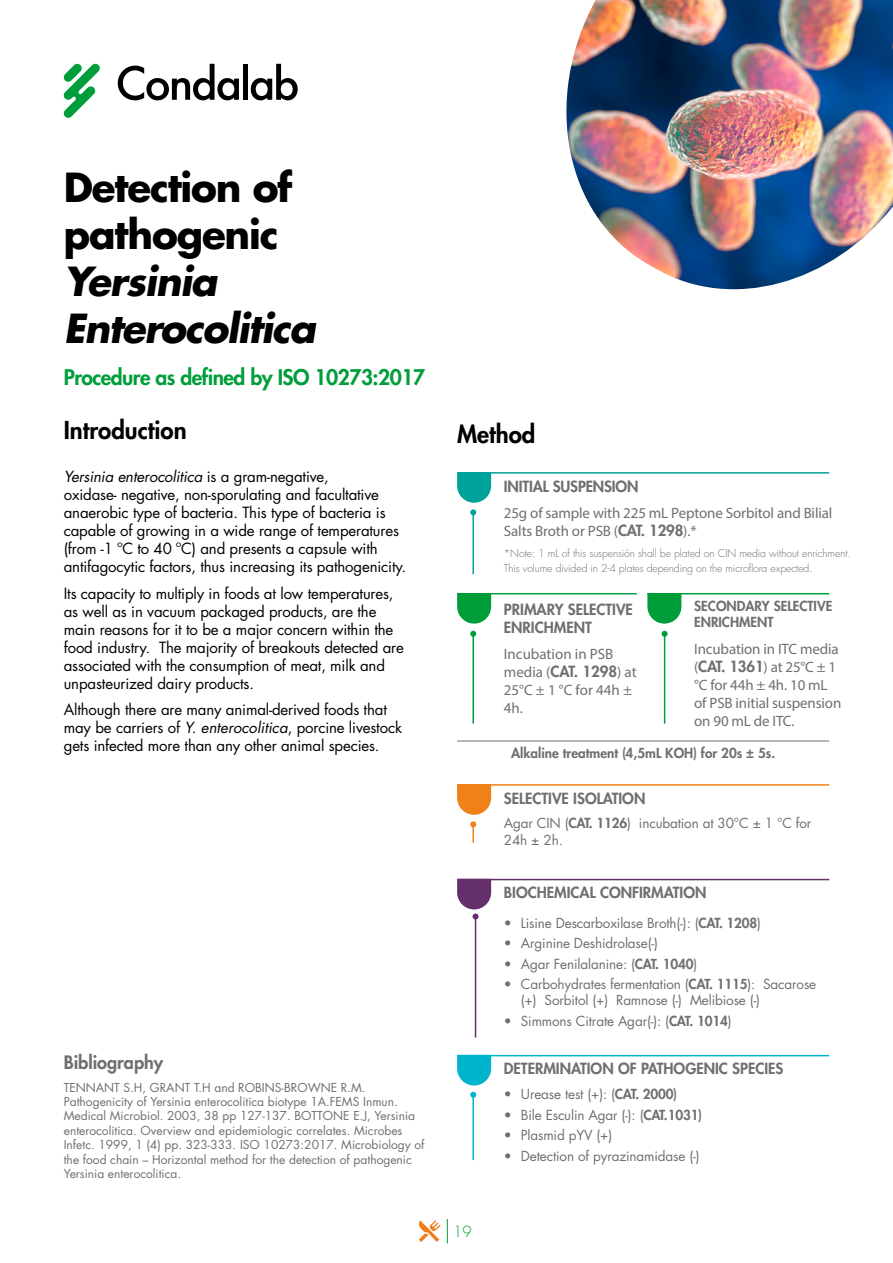
<style>
.page{position:relative;width:893px;height:1263px;background:#fff}
.page>*{position:absolute;margin:0;border:0;box-sizing:border-box;transform-origin:0 0}
.t1{font:italic 700 39px/46.8px "Futura Std";letter-spacing:-.03em;color:#000}
.t2{font:700 39px/46.8px "Futura Std";letter-spacing:-.03em;color:#000}
.t3{font:800 24px "Futura Std";color:#000}
.t4{font:800 21px "Futura Std";letter-spacing:-.025em;color:#009e3a}
.t5{font:800 18px "Futura Std";color:#706f6f}
.t6{font:15px/18px "Futura Std";letter-spacing:-.01em;color:#000}
.t7{font:15px/18px "Myriad Pro";letter-spacing:-.01em;color:#706f6f}
.t8{font:800 15px/18px "Futura Std";color:#706f6f}
.t9{font:300 15px "Futura Std";color:#009e3a}
.t10{font:13.5px/16.2px "Futura Std";letter-spacing:-.01em;color:#706f6f}
.t11{font:800 13.5px/16.2px "Futura Std";color:#706f6f}
.t12{font:12px/14.4px "Futura Std";color:#706f6f}
.t13{font:300 10.5px/14.4px "Futura Std";letter-spacing:-.01em;color:#706f6f}
.s1{font-style:italic}
.s2{font-family:"Futura Std";font-weight:800}
.s3{font-weight:800}
</style>
<div class="page">
<svg style="left:419px;top:1220px;width:21px;height:22px"></svg>
<svg style="left:447px;top:1219px;width:1px;height:24px"></svg>
<img style="left:566px;top:0;width:327px;height:290px">
<svg style="left:64px;top:64px;width:36px;height:54px"></svg>
<svg style="left:118px;top:64px;width:121px;height:36px"></svg>
<div style="left:243px;top:64px;width:5px;height:36px;background:#000"></div>
<svg style="left:251px;top:64px;width:47px;height:36px"></svg>
<svg style="left:457px;top:786px;width:34px;height:29px"></svg>
<svg style="left:470px;top:821px;width:6px;height:22px"></svg>
<hr style="left:457px;top:784px;width:372px;height:2px;background:#f08018">
<svg style="left:457px;top:1056px;width:34px;height:29px"></svg>
<hr style="left:472px;top:1095px;width:2px;height:65px;background:#00b4ce">
<svg style="left:470px;top:1092px;width:6px;height:6px"></svg>
<hr style="left:457px;top:1055px;width:372px;height:1px;background:#00b4ce">
<hr style="left:475px;top:916px;width:1px;height:121px;background:#652f6c">
<svg style="left:457px;top:880px;width:34px;height:39px"></svg>
<hr style="left:457px;top:879px;width:372px;height:1px;background:#652f6c">
<svg style="left:457px;top:594px;width:34px;height:30px"></svg>
<svg style="left:647px;top:594px;width:34px;height:30px"></svg>
<hr style="left:472px;top:634px;width:2px;height:90px;background:#009e3a">
<svg style="left:470px;top:631px;width:6px;height:6px"></svg>
<hr style="left:664px;top:634px;width:1px;height:90px;background:#009e3a">
<svg style="left:662px;top:631px;width:6px;height:6px"></svg>
<hr style="left:457px;top:593px;width:180px;height:1px;background:#009e3a">
<hr style="left:647px;top:593px;width:182px;height:1px;background:#009e3a">
<hr style="left:457px;top:741px;width:372px;height:1px;background:#706f6f">
<svg style="left:457px;top:474px;width:34px;height:29px"></svg>
<hr style="left:472px;top:512px;width:2px;height:62px;background:#00a09b">
<svg style="left:470px;top:509px;width:6px;height:6px"></svg>
<hr style="left:457px;top:472px;width:372px;height:2px;background:#00a09b">
<h1 class="t2" style="left:64px;top:164px;width:230px">Detection of pathogenic</h1>
<h1 class="t1" style="left:64px;top:258px;width:254px">Yersinia<br>Enterocolitica</h1>
<h3 class="t4" style="left:64px;top:364px;width:363px">Procedure as defined by ISO 10273:2017</h3>
<h2 class="t3" style="left:64px;top:415px;width:124px">Introduction</h2>
<p class="t6" style="left:64px;top:468px;width:344px"><span class="s1">Yersinia enterocolitica</span> is a gram-negative,<br>oxidase- negative, non-sporulating and facultative anaerobic type of bacteria. This type of bacteria is capable of growing in a wide range of temperatures (from -1 ºC to 40 ºC) and presents a capsule with antifagocytic factors, thus increasing its pathogenicity.</p>
<p class="t6" style="left:64px;top:584px;width:342px">Its capacity to multiply in foods at low temperatures, as well as in vacuum packaged products, are the main reasons for it to be a major concern within the food industry. The majority of breakouts detected are associated with the consumption of meat, milk and unpasteurized dairy products.</p>
<p class="t6" style="left:64px;top:701px;width:340px">Although there are many animal-derived foods that may be carriers of <span class="s1">Y. enterocolitica</span>, porcine livestock gets infected more than any other animal species.</p>
<p class="t5" style="left:64px;top:1050px;width:101px">Bibliography</p>
<p class="t12" style="left:64px;top:1080px;width:362px">TENNANT S.H, GRANT T.H and ROBINS-BROWNE R.M.<br>Pathogenicity of Yersinia enterocolitica biotype 1A.FEMS Inmun.<br>Medical Microbiol. 2003, 38 pp 127-137. BOTTONE E.J, Yersinia enterocolitica. Overview and epidemiologic correlates. Microbes Infetc. 1999, 1 (4) pp. 323-333. ISO 10273:2017. Microbiology of the food chain – Horizontal method for the detection of pathogenic Yersinia enterocolitica.</p>
<h2 class="t3" style="left:457px;top:419px;width:80px">Method</h2>
<p class="t8" style="left:504px;top:477px;width:136px">INITIAL SUSPENSION</p>
<p class="t7" style="left:504px;top:504px;width:330px">25g of sample with 225 mL Peptone Sorbitol and Bilial<br>Salts Broth or PSB (<span class="s2">CAT. 1298</span>).*</p>
<p class="t13" style="left:504px;top:546px;width:348px">*Note: 1 mL of this suspensión shall be plated on CIN media without enrichment.<br>This volume divided in 2-4 plates depending on the microflora expected.</p>
<p class="t11" style="left:694px;top:598px;width:140px">SECONDARY SELECTIVE<br>ENRICHMENT</p>
<p class="t7" style="left:694px;top:640px;width:149px">Incubation in ITC media (<span class="s2">CAT. 1361</span>) at 25°C ± 1 °C for 44h ± 4h. 10 mL of PSB initial suspension on 90 mL de ITC.</p>
<p class="t11" style="left:511px;top:745px;width:266px">Alkaline treatment (4,5mL KOH) for 20s ± 5s.</p>
<p class="t8" style="left:504px;top:600px;width:131px">PRIMARY SELECTIVE<br>ENRICHMENT</p>
<p class="t7" style="left:504px;top:645px;width:134px">Incubation in PSB media (<span class="s2">CAT. 1298</span>) at<br>25°C ± 1 °C for 44h ±<br>4h.</p>
<p class="t8" style="left:504px;top:789px;width:143px">SELECTIVE ISOLATION</p>
<p class="t10" style="left:504px;top:815px;width:309px">Agar CIN (<span class="s3">CAT. 1126</span>) incubation at 30°C ± 1 °C for<br>24h ± 2h.</p>
<p class="t8" style="left:504px;top:884px;width:204px">BIOCHEMICAL CONFIRMATION</p>
<p class="t10" style="left:504px;top:915px;width:259px">• Lisine Descarboxilase Broth(-): (<span class="s3">CAT. 1208</span>)</p>
<p class="t10" style="left:504px;top:935px;width:156px">• Arginine Deshidrolase(-)</p>
<p class="t10" style="left:504px;top:956px;width:195px">• Agar Fenilalanine: (<span class="s3">CAT. 1040</span>)</p>
<p class="t10" style="left:521px;top:976px;width:297px;text-indent:-17px">• Carbohydrates fermentation (<span class="s3">CAT. 1115</span>): Sacarose (+) Sorbitol (+) Ramnose (-) Melibiose (-)</p>
<p class="t10" style="left:504px;top:1013px;width:229px">• Simmons Citrate Agar(-): (<span class="s3">CAT. 1014</span>)</p>
<p class="t9" style="left:453px;top:1222px;width:20px">19</p>
<p class="t8" style="left:504px;top:1060px;width:281px">DETERMINATION OF PATHOGENIC SPECIES</p>
<p class="t10" style="left:504px;top:1086px;width:175px">• Urease test (+): (<span class="s3">CAT. 2000)</span></p>
<p class="t10" style="left:504px;top:1107px;width:200px">• Bile Esculin Agar (-): (<span class="s3">CAT.1031)</span></p>
<p class="t10" style="left:504px;top:1127px;width:110px">• Plasmid pYV (+)</p>
<p class="t10" style="left:504px;top:1147px;width:197px">• Detection of pyrazinamidase (-)</p>
</div>
